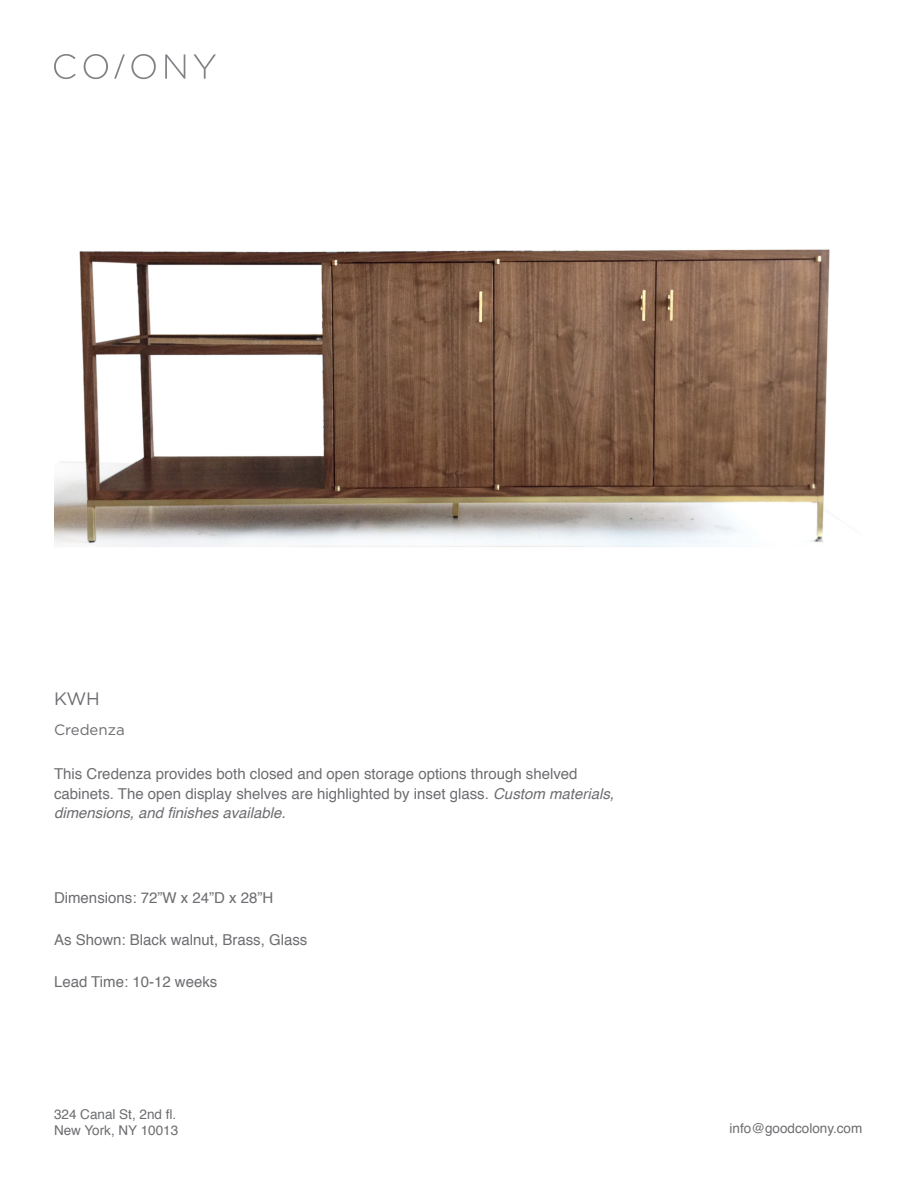
<style>
.page{position:relative;width:918px;height:1188px;background:#fff}
.page>*{position:absolute;margin:0;border:0;box-sizing:border-box;transform-origin:0 0}
.t1{font:18px "Gotham";color:#6c6d70}
.t2{font:15px/19.5px "Helvetica";color:#6c6d70}
.t3{font:15px "Gotham";color:#6c6d70}
.t4{font:13.5px "Helvetica";color:#6c6d70}
.s1{font-style:italic}
</style>
<div class="page">
<svg style="left:84px;top:54px;width:24px;height:25px"></svg>
<svg style="left:131px;top:54px;width:25px;height:25px"></svg>
<svg style="left:165px;top:54px;width:20px;height:25px"></svg>
<svg style="left:193px;top:54px;width:23px;height:25px"></svg>
<svg style="left:114px;top:54px;width:11px;height:25px"></svg>
<svg style="left:54px;top:54px;width:22px;height:25px"></svg>
<img style="left:54px;top:249px;width:776px;height:298px">
<p class="t1" style="left:54px;top:687px;width:48px">KWH</p>
<p class="t3" style="left:54px;top:720px;width:72px">Credenza</p>
<p class="t2" style="left:54px;top:765px;width:562px">This Credenza provides both closed and open storage options through shelved cabinets. The open display shelves are highlighted by inset glass. <span class="s1">Custom materials, dimensions, and finishes available.</span></p>
<p class="t2" style="left:54px;top:888px;width:221px">Dimensions: 72”W x 24”D x 28”H</p>
<p class="t2" style="left:54px;top:930px;width:255px">As Shown: Black walnut, Brass, Glass</p>
<p class="t2" style="left:54px;top:972px;width:165px">Lead Time: 10-12 weeks</p>
<p class="t4" style="left:54px;top:1104px;width:124px">324 Canal St, 2nd fl.</p>
<p class="t4" style="left:54px;top:1120px;width:126px">New York, NY 10013</p>
<p class="t4" style="left:730px;top:1118px;width:134px">info@goodcolony.com</p>
</div>
